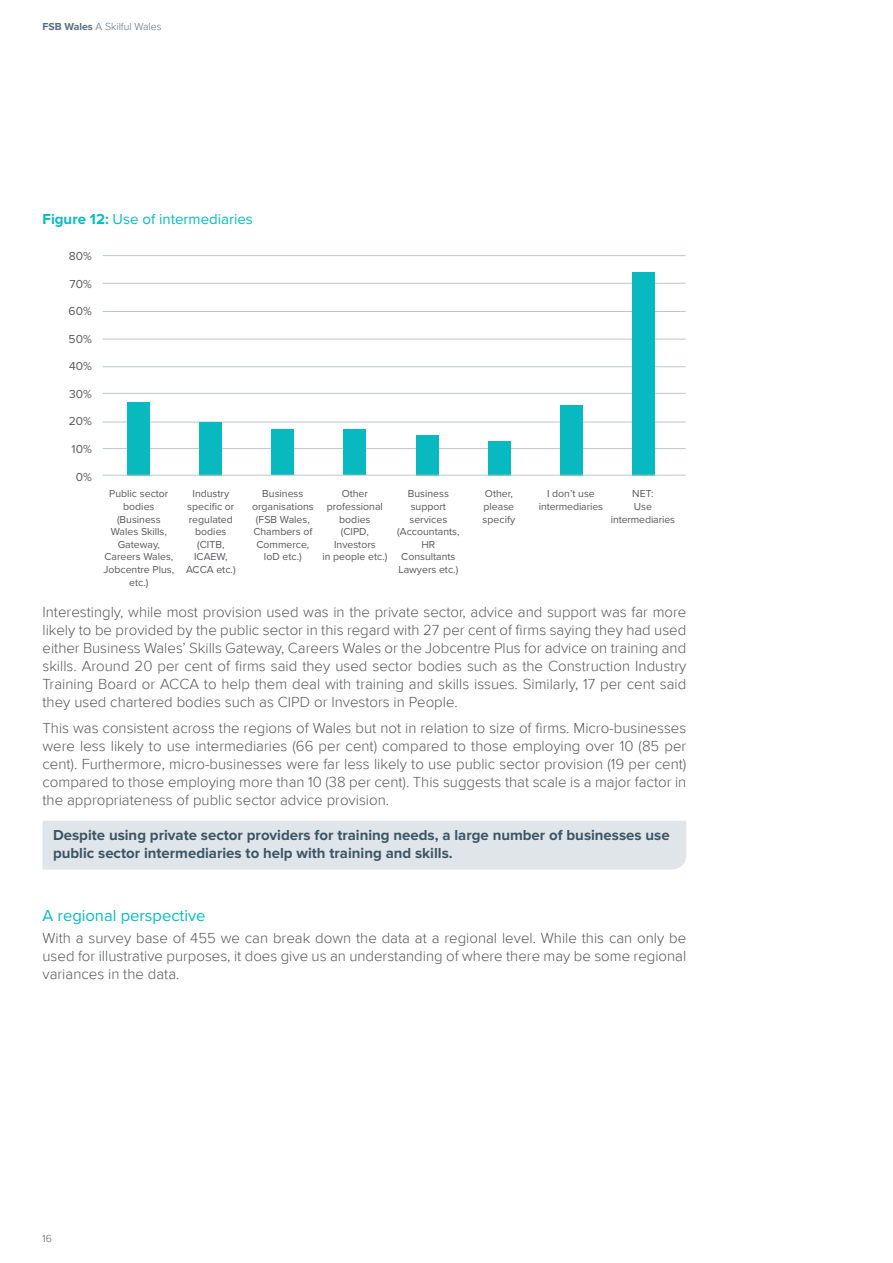
<style>
.page{position:relative;width:893px;height:1263px;background:#fff}
.page>*{position:absolute;margin:0;border:0;box-sizing:border-box;transform-origin:0 0}
.FSB_Body_Text{font:16.5px "Proxima Nova";color:#08babf}
.FSB_Body_Text-2{font:300 15px/18px "Proxima Nova";color:#57585a;text-align:justify}
.FSB_Body_Text-3{font:700 15px/18px "Proxima Nova";color:#3b5566}
.FSB_Figure_Text{font:15px "Proxima Nova";color:#08babf}
.t1{font:12px "Proxima Nova";color:#57585a}
.t2{font:10.5px "Proxima Nova";color:#57585a}
.t3{font:300 10.5px "Proxima Nova";color:#596d7e}
.t4{font:300 10.5px "Proxima Nova";color:#57585a}
.s1{font-weight:700}
</style>
<div class="page">
<div style="left:43px;top:821px;width:643px;height:49px;background:#e0e5e9"></div>
<hr style="left:103px;top:283px;width:583px;height:1px;background:#bdc5cf">
<hr style="left:103px;top:311px;width:583px;height:1px;background:#bdc5cf">
<hr style="left:103px;top:339px;width:583px;height:1px;background:#bdc5cf">
<hr style="left:103px;top:366px;width:583px;height:1px;background:#bdc5cf">
<hr style="left:103px;top:393px;width:583px;height:1px;background:#bdc5cf">
<hr style="left:103px;top:422px;width:583px;height:1px;background:#bdc5cf">
<hr style="left:103px;top:448px;width:583px;height:1px;background:#bdc5cf">
<div style="left:127px;top:402px;width:23px;height:73px;background:#08babf"></div>
<div style="left:199px;top:422px;width:23px;height:53px;background:#08babf"></div>
<div style="left:271px;top:429px;width:23px;height:46px;background:#08babf"></div>
<div style="left:343px;top:429px;width:23px;height:46px;background:#08babf"></div>
<div style="left:416px;top:435px;width:22px;height:40px;background:#08babf"></div>
<div style="left:488px;top:441px;width:23px;height:34px;background:#08babf"></div>
<div style="left:560px;top:405px;width:23px;height:70px;background:#08babf"></div>
<div style="left:632px;top:272px;width:23px;height:203px;background:#08babf"></div>
<hr style="left:103px;top:255px;width:583px;height:1px;background:#bdc5cf">
<hr style="left:103px;top:475px;width:583px;height:1px;background:#bdc5cf">
<p class="t3" style="left:43px;top:20px;width:121px"><span class="s1">FSB Wales</span> A Skilful Wales</p>
<p class="FSB_Figure_Text" style="left:43px;top:210px;width:212px"><span class="s1">Figure 12:</span> Use of intermediaries</p>
<p class="t1" style="left:69px;top:249px;width:25px">80%</p>
<p class="t1" style="left:70px;top:276px;width:24px">70%</p>
<p class="t1" style="left:69px;top:304px;width:25px">60%</p>
<p class="t1" style="left:69px;top:332px;width:25px">50%</p>
<p class="t1" style="left:69px;top:359px;width:24px">40%</p>
<p class="t1" style="left:69px;top:387px;width:24px">30%</p>
<p class="t1" style="left:69px;top:414px;width:25px">20%</p>
<p class="t1" style="left:72px;top:442px;width:22px">10%</p>
<p class="t1" style="left:76px;top:469px;width:18px">0%</p>
<p class="t2" style="left:109px;top:488px;width:61px">Public sector</p>
<p class="t2" style="left:192px;top:488px;width:38px">Industry</p>
<p class="t2" style="left:262px;top:488px;width:43px">Business</p>
<p class="t2" style="left:342px;top:488px;width:28px">Other</p>
<p class="t2" style="left:408px;top:488px;width:43px">Business</p>
<p class="t2" style="left:485px;top:488px;width:29px">Other,</p>
<p class="t2" style="left:547px;top:488px;width:49px">I don’t use</p>
<p class="t2" style="left:632px;top:488px;width:23px">NET:</p>
<p class="t2" style="left:123px;top:500px;width:33px">bodies</p>
<p class="t2" style="left:187px;top:500px;width:49px">specific or</p>
<p class="t2" style="left:252px;top:500px;width:132px">organisations professional</p>
<p class="t2" style="left:411px;top:500px;width:37px">support</p>
<p class="t2" style="left:484px;top:500px;width:32px">please</p>
<p class="t2" style="left:539px;top:500px;width:66px">intermediaries</p>
<p class="t2" style="left:634px;top:500px;width:20px">Use</p>
<p class="t2" style="left:117px;top:513px;width:45px">(Business</p>
<p class="t2" style="left:189px;top:513px;width:46px">regulated</p>
<p class="t2" style="left:256px;top:513px;width:55px">(FSB Wales,</p>
<p class="t2" style="left:339px;top:513px;width:33px">bodies</p>
<p class="t2" style="left:409px;top:513px;width:39px">services</p>
<p class="t2" style="left:483px;top:513px;width:34px">specify</p>
<p class="t2" style="left:611px;top:513px;width:66px">intermediaries</p>
<p class="t2" style="left:111px;top:525px;width:58px">Wales Skills,</p>
<p class="t2" style="left:195px;top:525px;width:33px">bodies</p>
<p class="t2" style="left:253px;top:525px;width:60px">Chambers of</p>
<p class="t2" style="left:341px;top:525px;width:29px">(CIPD,</p>
<p class="t2" style="left:397px;top:525px;width:64px">(Accountants,</p>
<p class="t2" style="left:118px;top:538px;width:44px">Gateway,</p>
<p class="t2" style="left:197px;top:538px;width:29px">(CITB,</p>
<p class="t2" style="left:256px;top:538px;width:54px">Commerce,</p>
<p class="t2" style="left:334px;top:538px;width:43px">Investors</p>
<p class="t2" style="left:421px;top:538px;width:15px">HR</p>
<p class="t2" style="left:104px;top:551px;width:70px">Careers Wales,</p>
<p class="t2" style="left:194px;top:551px;width:35px">ICAEW,</p>
<p class="t2" style="left:264px;top:551px;width:39px">IoD etc.)</p>
<p class="t2" style="left:322px;top:551px;width:67px">in people etc.)</p>
<p class="t2" style="left:401px;top:551px;width:56px">Consultants</p>
<p class="t2" style="left:104px;top:563px;width:134px">Jobcentre Plus, ACCA etc.)</p>
<p class="t2" style="left:398px;top:563px;width:61px">Lawyers etc.)</p>
<p class="t2" style="left:129px;top:576px;width:21px">etc.)</p>
<p class="FSB_Body_Text-2" style="left:43px;top:603px;width:645px">Interestingly, while most provision used was in the private sector, advice and support was far more likely to be provided by the public sector in this regard with 27 per cent of firms saying they had used either Business Wales’ Skills Gateway, Careers Wales or the Jobcentre Plus for advice on training and skills. Around 20 per cent of firms said they used sector bodies such as the Construction Industry Training Board or ACCA to help them deal with training and skills issues. Similarly, 17 per cent said they used chartered bodies such as CIPD or Investors in People.</p>
<p class="FSB_Body_Text-2" style="left:43px;top:720px;width:645px">This was consistent across the regions of Wales but not in relation to size of firms. Micro-businesses were less likely to use intermediaries (66 per cent) compared to those employing over 10 (85 per cent). Furthermore, micro-businesses were far less likely to use public sector provision (19 per cent) compared to those employing more than 10 (38 per cent). This suggests that scale is a major factor in the appropriateness of public sector advice provision.</p>
<p class="FSB_Body_Text-3" style="left:53px;top:827px;width:618px">Despite using private sector providers for training needs, a large number of businesses use public sector intermediaries to help with training and skills.</p>
<p class="FSB_Body_Text" style="left:43px;top:905px;width:164px">A regional perspective</p>
<p class="FSB_Body_Text-2" style="left:43px;top:929px;width:645px">With a survey base of 455 we can break down the data at a regional level. While this can only be used for illustrative purposes, it does give us an understanding of where there may be some regional variances in the data.</p>
<p class="t4" style="left:43px;top:1232px;width:11px">16</p>
</div>
